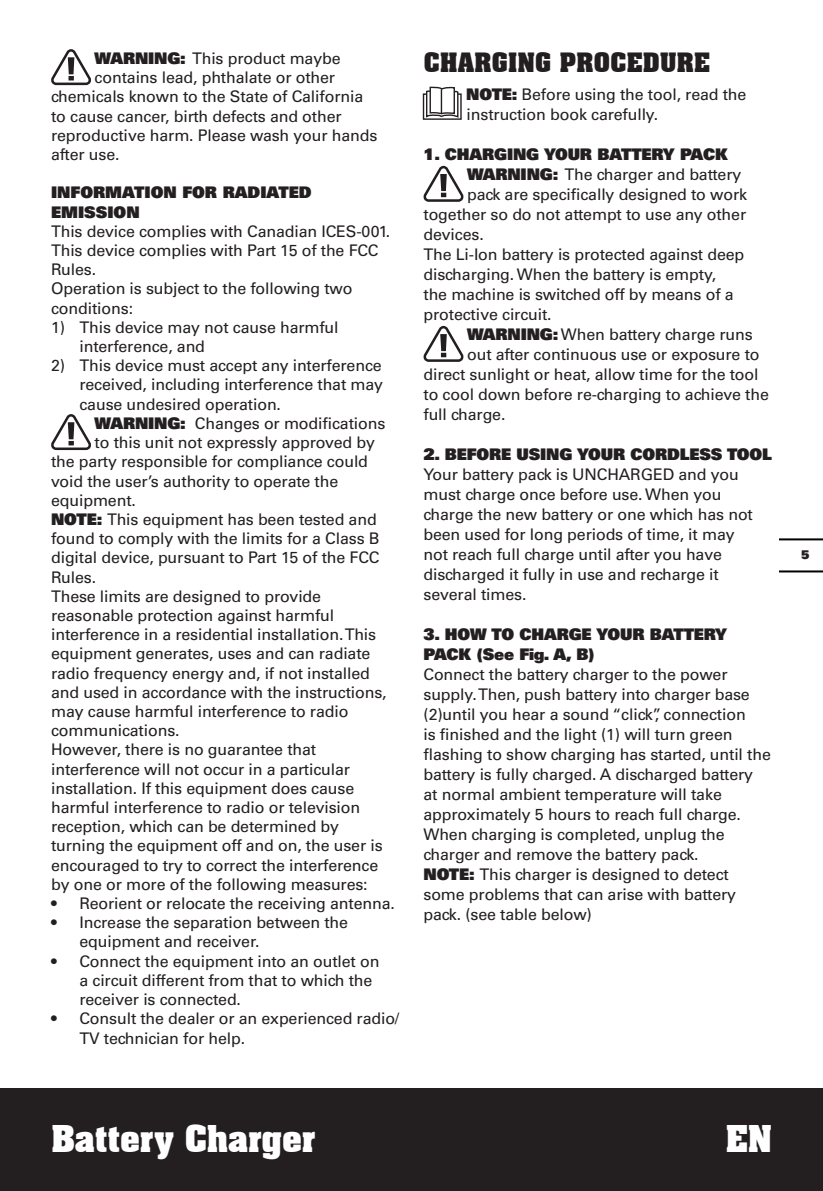
<style>
.page{position:relative;width:823px;height:1191px;background:#fff}
.page>*{position:absolute;margin:0;border:0;box-sizing:border-box;transform-origin:0 0}
.t1{font:700 36px "Aachen BT";letter-spacing:-.025em;color:#fff}
.t2{font:700 26px "Aachen BT";letter-spacing:-.01em;color:#231f20}
.t3{font:16px/20px "Univers";letter-spacing:-.01em;color:#231f20}
.t4{font:900 16px/19.2px "Univers";letter-spacing:-.01em;color:#231f20}
.t5{font:900 12px "Univers";color:#231f20}
.s1{font-weight:900}
</style>
<div class="page">
<div style="left:0;top:1089px;width:822px;height:102px;background:#231f20"></div>
<hr style="left:779px;top:570px;width:43px;height:2px;background:#000">
<hr style="left:779px;top:538px;width:43px;height:2px;background:#000">
<svg style="left:51px;top:49px;width:40px;height:36px"></svg>
<svg style="left:51px;top:414px;width:40px;height:36px"></svg>
<div style="left:422px;top:93px;width:39px;height:27px;border:1px solid #231f20"></div>
<svg style="left:424px;top:86px;width:35px;height:32px"></svg>
<hr style="left:440px;top:89px;width:2px;height:24px;background:#231f20">
<svg style="left:423px;top:166px;width:40px;height:36px"></svg>
<svg style="left:423px;top:326px;width:40px;height:36px"></svg>
<p class="t3" style="left:95px;top:48px;width:247px"><span class="s1">WARNING:</span> This product maybe</p>
<p class="t3" style="left:95px;top:68px;width:242px">contains lead, phthalate or other</p>
<p class="t3" style="left:51px;top:87px;width:313px">chemicals known to the State of California</p>
<p class="t3" style="left:51px;top:106px;width:292px">to cause cancer, birth defects and other</p>
<p class="t3" style="left:51px;top:125px;width:328px">reproductive harm. Please wash your hands</p>
<p class="t3" style="left:51px;top:144px;width:70px">after use.</p>
<p class="t4" style="left:51px;top:183px;width:262px">INFORMATION FOR RADIATED<br>EMISSION</p>
<p class="t3" style="left:51px;top:222px;width:340px;line-height:19.2px">This device complies with Canadian ICES-001.<br>This device complies with Part 15 of the FCC<br>Rules.<br>Operation is subject to the following two conditions:</p>
<p class="t3" style="left:79px;top:318px;width:260px;line-height:19.2px;text-indent:-28px">1) This device may not cause harmful interference, and</p>
<p class="t3" style="left:79px;top:356px;width:305px;line-height:19.2px;text-align:justify;text-indent:-28px">2) This device must accept any interference received, including interference that may cause undesired operation.</p>
<p class="t3" style="left:95px;top:413px;width:292px"><span class="s1">WARNING:</span> Changes or modifications</p>
<p class="t3" style="left:95px;top:432px;width:282px">to this unit not expressly approved by</p>
<p class="t3" style="left:51px;top:452px;width:318px">the party responsible for compliance could</p>
<p class="t3" style="left:51px;top:471px;width:288px">void the user’s authority to operate the</p>
<p class="t3" style="left:51px;top:490px;width:86px">equipment.</p>
<p class="t3" style="left:51px;top:509px;width:327px"><span class="s1">NOTE:</span> This equipment has been tested and</p>
<p class="t3" style="left:51px;top:528px;width:330px">found to comply with the limits for a Class B</p>
<p class="t3" style="left:51px;top:548px;width:330px">digital device, pursuant to Part 15 of the FCC</p>
<p class="t3" style="left:51px;top:567px;width:47px">Rules.</p>
<p class="t3" style="left:51px;top:586px;width:271px">These limits are designed to provide</p>
<p class="t3" style="left:51px;top:605px;width:284px">reasonable protection against harmful</p>
<p class="t3" style="left:51px;top:624px;width:326px">interference in a residential installation. This</p>
<p class="t3" style="left:51px;top:644px;width:321px">equipment generates, uses and can radiate</p>
<p class="t3" style="left:51px;top:663px;width:320px">radio frequency energy and, if not installed</p>
<p class="t3" style="left:51px;top:682px;width:337px">and used in accordance with the instructions,</p>
<p class="t3" style="left:51px;top:701px;width:299px">may cause harmful interference to radio</p>
<p class="t3" style="left:51px;top:720px;width:130px">communications.</p>
<p class="t3" style="left:51px;top:740px;width:266px">However, there is no guarantee that</p>
<p class="t3" style="left:51px;top:759px;width:300px">interference will not occur in a particular</p>
<p class="t3" style="left:51px;top:778px;width:304px">installation. If this equipment does cause</p>
<p class="t3" style="left:51px;top:797px;width:310px">harmful interference to radio or television</p>
<p class="t3" style="left:51px;top:816px;width:289px">reception, which can be determined by</p>
<p class="t3" style="left:51px;top:836px;width:333px">turning the equipment off and on, the user is</p>
<p class="t3" style="left:51px;top:855px;width:328px">encouraged to try to correct the interference</p>
<p class="t3" style="left:51px;top:874px;width:318px">by one or more of the following measures:</p>
<p class="t3" style="left:51px;top:893px;width:345px">• Reorient or relocate the receiving antenna.</p>
<p class="t3" style="left:79px;top:913px;width:270px;line-height:19.2px;text-indent:-28px">• Increase the separation between the equipment and receiver.</p>
<p class="t3" style="left:79px;top:951px;width:301px;line-height:19.2px;text-indent:-28px">• Connect the equipment into an outlet on a circuit different from that to which the receiver is connected.</p>
<p class="t3" style="left:79px;top:1008px;width:321px;text-indent:-28px">• Consult the dealer or an experienced radio/<br>TV technician for help.</p>
<h2 class="t2" style="left:423px;top:46px;width:288px">CHARGING PROCEDURE</h2>
<p class="t3" style="left:466px;top:84px;width:281px"><span class="s1">NOTE:</span> Before using the tool, read the instruction book carefully.</p>
<p class="t4" style="left:423px;top:144px;width:306px">1. CHARGING YOUR BATTERY PACK</p>
<p class="t3" style="left:467px;top:164px;width:275px"><span class="s1">WARNING:</span> The charger and battery</p>
<p class="t3" style="left:467px;top:184px;width:281px">pack are specifically designed to work</p>
<p class="t3" style="left:423px;top:204px;width:324px">together so do not attempt to use any other</p>
<p class="t3" style="left:423px;top:224px;width:62px">devices.</p>
<p class="t3" style="left:423px;top:244px;width:322px">The Li-Ion battery is protected against deep</p>
<p class="t3" style="left:423px;top:264px;width:294px">discharging. When the battery is empty,</p>
<p class="t3" style="left:423px;top:284px;width:311px">the machine is switched off by means of a</p>
<p class="t3" style="left:423px;top:304px;width:130px">protective circuit.</p>
<p class="t3" style="left:467px;top:324px;width:287px"><span class="s1">WARNING:</span> When battery charge runs</p>
<p class="t3" style="left:467px;top:344px;width:294px">out after continuous use or exposure to</p>
<p class="t3" style="left:423px;top:364px;width:336px">direct sunlight or heat, allow time for the tool</p>
<p class="t3" style="left:423px;top:384px;width:347px">to cool down before re-charging to achieve the</p>
<p class="t3" style="left:423px;top:404px;width:83px">full charge.</p>
<p class="t4" style="left:423px;top:444px;width:349px">2. BEFORE USING YOUR CORDLESS TOOL</p>
<p class="t3" style="left:423px;top:464px;width:331px">Your battery pack is UNCHARGED and you must charge once before use. When you charge the new battery or one which has not been used for long periods of time, it may not reach full charge until after you have discharged it fully in use and recharge it several times.</p>
<p class="t4" style="left:423px;top:624px;width:305px;line-height:20px">3. HOW TO CHARGE YOUR BATTERY<br>PACK (See Fig. A, B)</p>
<p class="t3" style="left:423px;top:664px;width:349px">Connect the battery charger to the power supply. Then, push battery into charger base (2)until you hear a sound “click”, connection<br>is finished and the light (1) will turn green flashing to show charging has started, until the battery is fully charged. A discharged battery at normal ambient temperature will take approximately 5 hours to reach full charge.<br>When charging is completed, unplug the charger and remove the battery pack.<br><span class="s1">NOTE:</span> This charger is designed to detect some problems that can arise with battery pack. (see table below)</p>
<p class="t5" style="left:800px;top:546px;width:10px">5</p>
<h1 class="t1" style="left:51px;top:1116px;width:266px">Battery Charger</h1>
<h1 class="t1" style="left:725px;top:1116px;width:48px">EN</h1>
</div>
